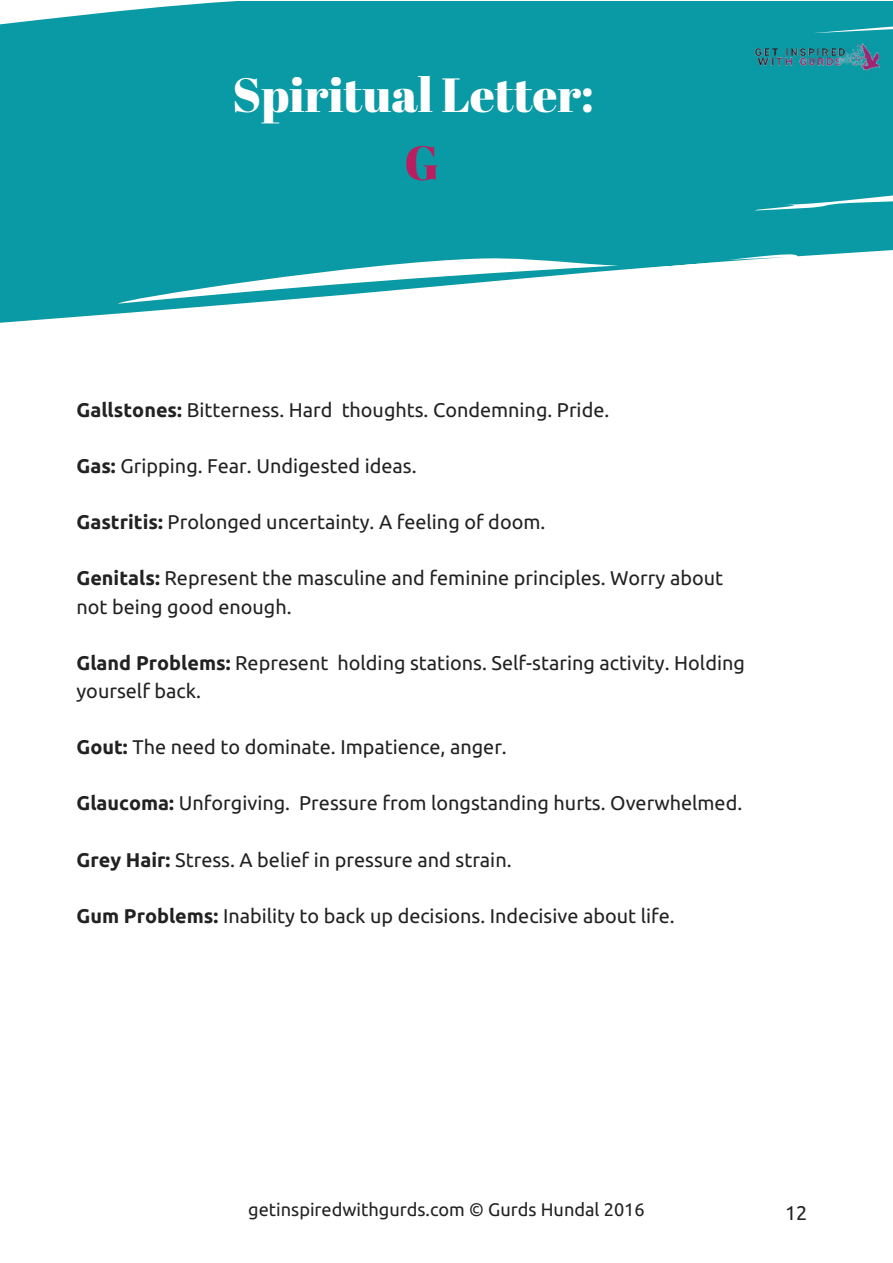
<style>
.page{position:relative;width:893px;height:1263px;background:#fff}
.page>*{position:absolute;margin:0;border:0;box-sizing:border-box;transform-origin:0 0}
.t1{font:48px "Abril Fatface";color:#fff}
.t2{font:48px "Abril Fatface";color:#bb1d5f}
.t3{font:19.8px/28px "Ubuntu";color:#222}
.t4{font:18.15px "Ubuntu";color:#222}
.s1{font-weight:700}
</style>
<div class="page">
<svg style="left:0;top:1px;width:892px;height:322px;background:#2ea8b2"></svg>
<img style="left:754px;top:42px;width:127px;height:31px">
<h1 class="t1" style="left:232px;top:68px;width:363px">Spiritual Letter:</h1>
<h1 class="t2" style="left:404px;top:135px;width:36px">G</h1>
<p class="t3" style="left:76px;top:395px;width:534px"><span class="s1">Gallstones:</span> Bitterness. Hard thoughts. Condemning. Pride.</p>
<p class="t3" style="left:76px;top:452px;width:342px"><span class="s1">Gas:</span> Gripping. Fear. Undigested ideas.</p>
<p class="t3" style="left:76px;top:508px;width:470px"><span class="s1">Gastritis:</span> Prolonged uncertainty. A feeling of doom.</p>
<p class="t3" style="left:76px;top:564px;width:648px"><span class="s1">Genitals:</span> Represent the masculine and feminine principles. Worry about not being good enough.</p>
<p class="t3" style="left:76px;top:648px;width:670px"><span class="s1">Gland Problems:</span> Represent holding stations. Self-staring activity. Holding yourself back.</p>
<p class="t3" style="left:76px;top:733px;width:432px"><span class="s1">Gout:</span> The need to dominate. Impatience, anger.</p>
<p class="t3" style="left:76px;top:789px;width:667px"><span class="s1">Glaucoma:</span> Unforgiving. Pressure from longstanding hurts. Overwhelmed.</p>
<p class="t3" style="left:76px;top:845px;width:436px"><span class="s1">Grey Hair:</span> Stress. A belief in pressure and strain.</p>
<p class="t3" style="left:76px;top:901px;width:599px"><span class="s1">Gum Problems:</span> Inability to back up decisions. Indecisive about life.</p>
<p class="t4" style="left:248px;top:1199px;width:398px">getinspiredwithgurds.com © Gurds Hundal 2016</p>
<p class="t3" style="left:785px;top:1198px;width:24px">12</p>
</div>
